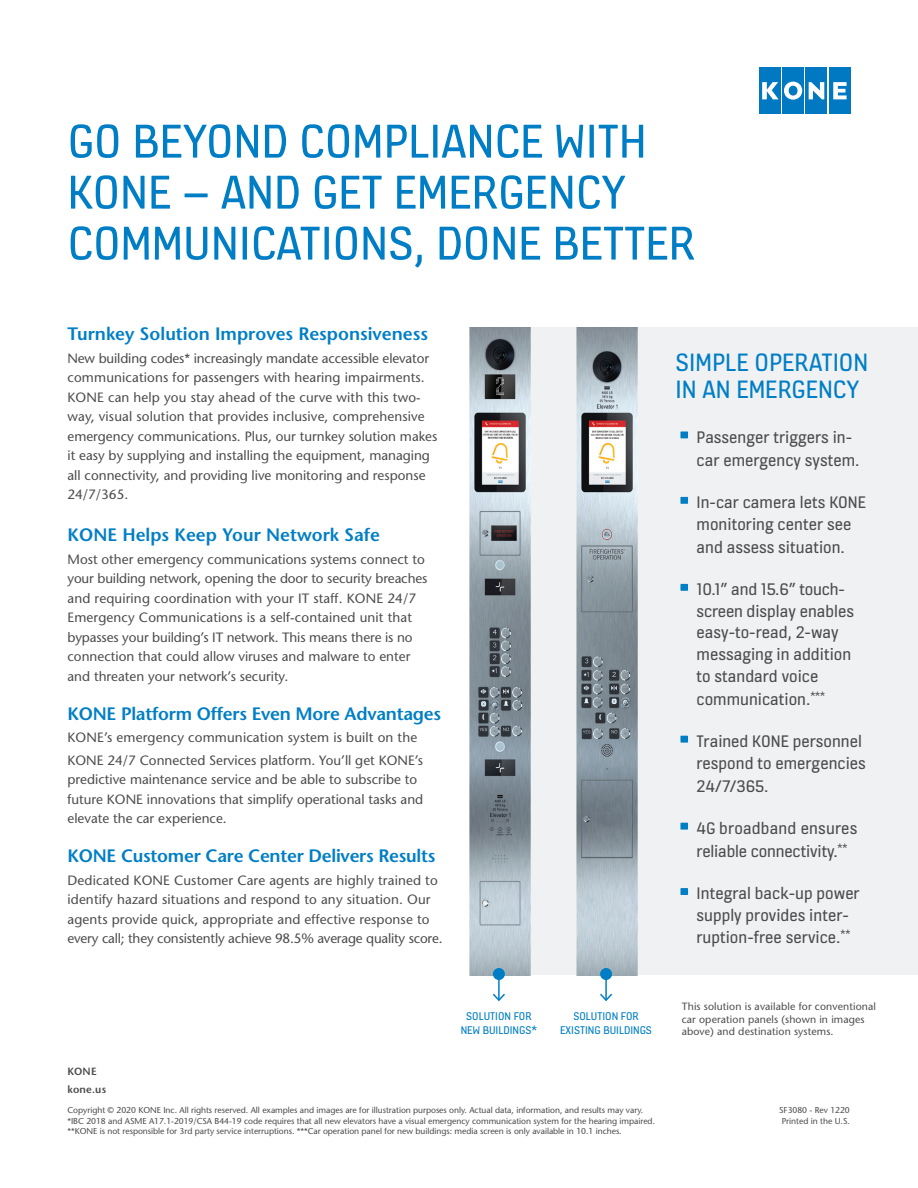
<style>
.page{position:relative;width:918px;height:1188px;background:#fff}
.page>*{position:absolute;margin:0;border:0;box-sizing:border-box;transform-origin:0 0}
.t1{font:72px "KONE Information";color:#007ec5}
.t2{font:51px/51px "KONE Information";color:#007ec5}
.t3{font:27px "KONE Information";color:#007ec5}
.t4{font:18px/21.6px "KONE Information";color:#4b4c4d}
.t5{font:600 18px "Stone Sans Std";letter-spacing:-.015em;color:#007ec5}
.t6{font:500 13.5px/19.5px "Stone Sans Std";color:#4b4c4d}
.t7{font:12px/14.4px "KONE Information";color:#007ec5;text-align:center}
.t8{font:10.5px/12.6px "Stone Sans";letter-spacing:.01em;color:#4b4c4d}
.t9{font:600 10.5px "Stone Sans";letter-spacing:.02em;color:#4b4c4d}
.t10{font:500 8.55px/10.2px "Stone Sans Std";letter-spacing:-.005em;color:#4b4c4d}
</style>
<div class="page">
<div style="left:530px;top:327px;width:388px;height:648px;background:#f0f1f2"></div>
<img style="left:470px;top:327px;width:60px;height:648px">
<img style="left:577px;top:327px;width:60px;height:648px">
<div style="left:759px;top:68px;width:21px;height:46px;background:#0079c2"></div>
<div style="left:806px;top:68px;width:21px;height:46px;background:#0079c2"></div>
<svg style="left:809px;top:82px;width:15px;height:17px"></svg>
<div style="left:782px;top:68px;width:22px;height:46px;background:#0079c2"></div>
<svg style="left:762px;top:82px;width:40px;height:18px"></svg>
<div style="left:829px;top:68px;width:21px;height:46px;background:#0079c2"></div>
<svg style="left:833px;top:82px;width:14px;height:17px"></svg>
<hr style="left:498px;top:974px;width:2px;height:26px;background:#007ec5">
<div style="left:493px;top:968px;width:12px;height:12px;background:#007ec5;border-radius:50%"></div>
<svg style="left:492px;top:992px;width:13px;height:10px"></svg>
<hr style="left:605px;top:974px;width:2px;height:26px;background:#007ec5">
<div style="left:600px;top:968px;width:12px;height:12px;background:#007ec5;border-radius:50%"></div>
<svg style="left:600px;top:992px;width:13px;height:10px"></svg>
<p class="t2" style="left:68px;top:113px;width:629px">GO BEYOND COMPLIANCE WITH<br>KONE – AND GET EMERGENCY<br>COMMUNICATIONS, DONE BETTER</p>
<p class="t5" style="left:68px;top:323px;width:362px">Turnkey Solution Improves Responsiveness</p>
<p class="t6" style="left:68px;top:348px;width:371px">New building codes* increasingly mandate accessible elevator communications for passengers with hearing impairments.<br>KONE can help you stay ahead of the curve with this two&shy;way, visual solution that provides inclusive, comprehensive emergency communications. Plus, our turnkey solution makes it easy by supplying and installing the equipment, managing all connectivity, and providing live monitoring and response 24/7/365.</p>
<p class="t5" style="left:68px;top:524px;width:314px">KONE Helps Keep Your Network Safe</p>
<p class="t6" style="left:68px;top:549px;width:361px">Most other emergency communications systems connect to your building network, opening the door to security breaches and requiring coordination with your IT staff. KONE 24/7<br>Emergency Communications is a self-contained unit that bypasses your building’s IT network. This means there is no connection that could allow viruses and malware to enter</p>
<p class="t6" style="left:68px;top:666px;width:222px">and threaten your network’s security.</p>
<p class="t5" style="left:68px;top:703px;width:375px">KONE Platform Offers Even More Advantages</p>
<p class="t6" style="left:68px;top:726px;width:357px;line-height:22.5px">KONE’s emergency communication system is built on the<br>KONE 24/7 Connected Services platform. You’ll get KONE’s</p>
<p class="t6" style="left:68px;top:770px;width:357px">predictive maintenance service and be able to subscribe to future KONE innovations that simplify operational tasks and elevate the car experience.</p>
<p class="t5" style="left:68px;top:845px;width:370px">KONE Customer Care Center Delivers Results</p>
<p class="t6" style="left:68px;top:870px;width:377px">Dedicated KONE Customer Care agents are highly trained to identify hazard situations and respond to any situation. Our agents provide quick, appropriate and effective response to every call; they consistently achieve 98.5% average quality score.</p>
<p class="t9" style="left:68px;top:1065px;width:31px">KONE</p>
<p class="t9" style="left:68px;top:1083px;width:40px">kone.us</p>
<p class="t7" style="left:466px;top:1008px;width:67px">SOLUTION FOR</p>
<p class="t7" style="left:461px;top:1022px;width:78px">NEW BUILDINGS*</p>
<p class="t7" style="left:560px;top:1008px;width:93px">SOLUTION FOR<br>EXISTING BUILDINGS</p>
<p class="t3" style="left:676px;top:344px;width:194px">SIMPLE OPERATION</p>
<p class="t3" style="left:676px;top:371px;width:185px">IN AN EMERGENCY</p>
<p class="t1" style="left:676px;top:382px;width:19px">∙</p>
<p class="t4" style="left:697px;top:425px;width:157px">Passenger triggers in-</p>
<p class="t4" style="left:697px;top:449px;width:164px">car emergency system.</p>
<p class="t1" style="left:676px;top:448px;width:19px">∙</p>
<p class="t4" style="left:697px;top:491px;width:171px">In-car camera lets KONE monitoring center see</p>
<p class="t4" style="left:697px;top:536px;width:150px">and assess situation.</p>
<p class="t1" style="left:676px;top:535px;width:19px">∙</p>
<p class="t4" style="left:697px;top:578px;width:159px">10.1” and 15.6” touch&shy;screen display enables easy-to-read, 2-way messaging in addition to standard voice</p>
<p class="t4" style="left:697px;top:688px;width:130px">communication.<sup>***</sup></p>
<p class="t1" style="left:676px;top:686px;width:19px">∙</p>
<p class="t4" style="left:697px;top:730px;width:171px">Trained KONE personnel respond to emergencies</p>
<p class="t4" style="left:697px;top:775px;width:73px">24/7/365.</p>
<p class="t1" style="left:676px;top:773px;width:19px">∙</p>
<p class="t4" style="left:697px;top:817px;width:162px">4G broadband ensures</p>
<p class="t4" style="left:697px;top:840px;width:152px">reliable connectivity.<sup>**</sup></p>
<p class="t1" style="left:676px;top:839px;width:19px">∙</p>
<p class="t4" style="left:697px;top:882px;width:165px">Integral back-up power supply provides inter&shy;ruption-free service.<sup>**</sup></p>
<p class="t8" style="left:682px;top:1000px;width:196px">This solution is available for conventional car operation panels (shown in images above) and destination systems.</p>
<p class="t10" style="left:68px;top:1105px;width:589px">Copyright © 2020 KONE Inc. All rights reserved. All examples and images are for illustration purposes only. Actual data, information, and results may vary. *IBC 2018 and ASME A17.1-2019/CSA B44-19 code requires that all new elevators have a visual emergency communication system for the hearing impaired. **KONE is not responsible for 3rd party service interruptions. ***Car operation panel for new buildings: media screen is only available in 10.1 inches.</p>
<p class="t10" style="left:779px;top:1105px;width:72px">SF3080 - Rev 1220</p>
<p class="t10" style="left:782px;top:1116px;width:70px">Printed in the U.S.</p>
</div>
